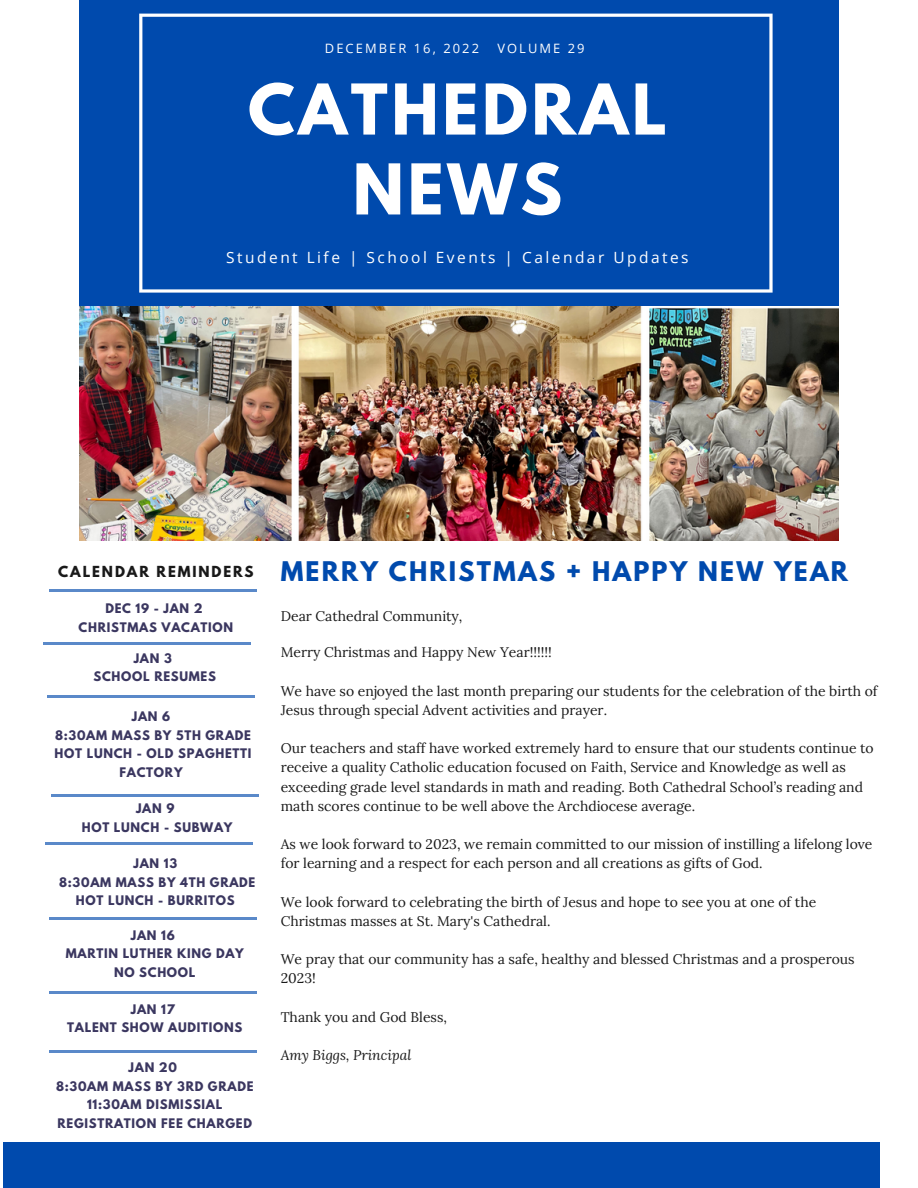
<style>
.page{position:relative;width:918px;height:1188px;background:#fff}
.page>*{position:absolute;margin:0;border:0;box-sizing:border-box;transform-origin:0 0}
.t1{font:700 61.95px/79.9px "League Spartan";letter-spacing:.06em;color:#fff;text-align:center}
.t2{font:700 24px "League Spartan";letter-spacing:.09em;color:#004aad}
.t3{font:15.45px "Open Sans";letter-spacing:.16em;color:#fff}
.t4{font:13.95px/19.2px "Lora";color:#191919}
.t5{font:italic 13.95px "Lora";color:#191919}
.t6{font:12.9px "Open Sans";letter-spacing:.16em;color:#fff}
.t7{font:700 11.7px/18.5px "League Spartan";letter-spacing:.06em;color:#3b3760;text-align:center}
</style>
<div class="page">
<div style="left:80px;top:0;width:759px;height:392px;background:#004aad"></div>
<svg style="left:139px;top:14px;width:634px;height:279px"></svg>
<img style="left:80px;top:307px;width:759px;height:234px">
<hr style="left:49px;top:589px;width:208px;height:2px;background:#004aad">
<div style="left:4px;top:1143px;width:876px;height:45px;background:#004aad"></div>
<hr style="left:51px;top:795px;width:207px;height:2px;background:#004aad">
<hr style="left:43px;top:643px;width:207px;height:2px;background:#004aad">
<hr style="left:47px;top:696px;width:208px;height:2px;background:#004aad">
<hr style="left:45px;top:843px;width:208px;height:2px;background:#004aad">
<hr style="left:50px;top:918px;width:207px;height:2px;background:#004aad">
<hr style="left:50px;top:992px;width:207px;height:2px;background:#004aad">
<hr style="left:50px;top:1050px;width:207px;height:2px;background:#004aad">
<p class="t6" style="left:325px;top:39px;width:156px">DECEMBER 16, 2022</p>
<p class="t6" style="left:497px;top:39px;width:89px">VOLUME 29</p>
<h1 class="t1" style="left:248px;top:78px;width:420px">CATHEDRAL<br>NEWS</h1>
<p class="t3" style="left:226px;top:247px;width:464px">Student Life | School Events | Calendar Updates</p>
<h2 class="t2" style="left:58px;top:559px;width:791px"><sup>CALENDAR</sup> <sup>REMINDERS</sup> MERRY CHRISTMAS + HAPPY NEW YEAR</h2>
<p class="t7" style="left:79px;top:601px;width:156px">DEC 19 - JAN 2<br>CHRISTMAS VACATION</p>
<p class="t7" style="left:94px;top:650px;width:124px">JAN 3<br>SCHOOL RESUMES</p>
<p class="t7" style="left:55px;top:708px;width:198px">JAN 6<br>8:30AM MASS BY 5TH GRADE<br>HOT LUNCH - OLD SPAGHETTI<br>FACTORY</p>
<p class="t4" style="left:281px;top:606px;width:183px">Dear Cathedral Community,</p>
<p class="t4" style="left:281px;top:643px;width:273px">Merry Christmas and Happy New Year!!!!!!</p>
<p class="t4" style="left:281px;top:681px;width:598px">We have so enjoyed the last month preparing our students for the celebration of the birth of<br>Jesus through special Advent activities and prayer.</p>
<p class="t4" style="left:281px;top:739px;width:595px">Our teachers and staff have worked extremely hard to ensure that our students continue to receive a quality Catholic education focused on Faith, Service and Knowledge as well as exceeding grade level standards in math and reading. Both Cathedral School’s reading and math scores continue to be well above the Archdiocese average.</p>
<p class="t4" style="left:281px;top:834px;width:593px">As we look forward to 2023, we remain committed to our mission of instilling a lifelong love for learning and a respect for each person and all creations as gifts of God.</p>
<p class="t4" style="left:281px;top:892px;width:537px">We look forward to celebrating the birth of Jesus and hope to see you at one of the<br>Christmas masses at St. Mary's Cathedral.</p>
<p class="t4" style="left:281px;top:949px;width:575px">We pray that our community has a safe, healthy and blessed Christmas and a prosperous<br>2023!</p>
<p class="t4" style="left:281px;top:1007px;width:168px">Thank you and God Bless,</p>
<p class="t5" style="left:281px;top:1045px;width:132px">Amy Biggs, Principal</p>
<p class="t7" style="left:82px;top:801px;width:152px">JAN 9<br>HOT LUNCH - SUBWAY</p>
<p class="t7" style="left:59px;top:856px;width:198px">JAN 13<br>8:30AM MASS BY 4TH GRADE<br>HOT LUNCH - BURRITOS</p>
<p class="t7" style="left:66px;top:927px;width:180px">JAN 16<br>MARTIN LUTHER KING DAY<br>NO SCHOOL</p>
<p class="t7" style="left:67px;top:1001px;width:177px">JAN 17<br>TALENT SHOW AUDITIONS</p>
<p class="t7" style="left:56px;top:1060px;width:199px">JAN 20<br>8:30AM MASS BY 3RD GRADE<br>11:30AM DISMISSIAL<br>REGISTRATION FEE CHARGED</p>
</div>
